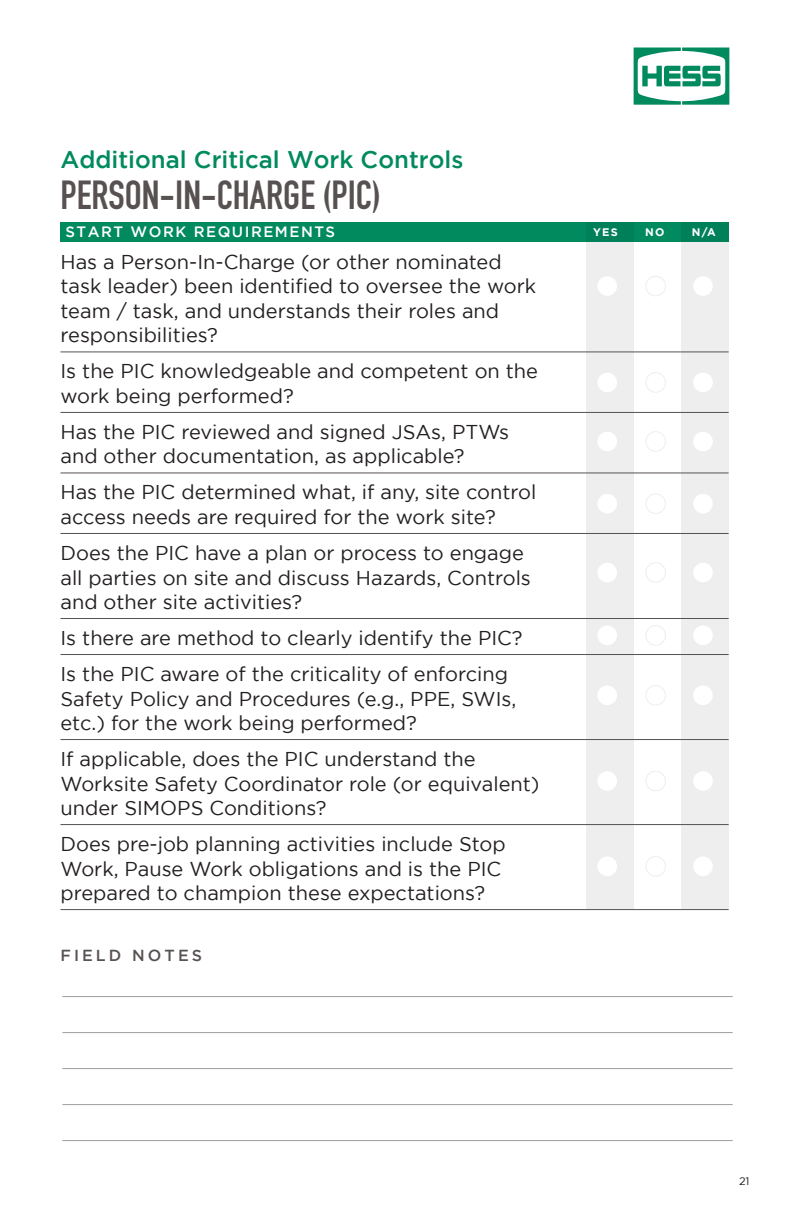
<style>
.page{position:relative;width:792px;height:1224px;background:#fff}
.page>*{position:absolute;margin:0;border:0;box-sizing:border-box;transform-origin:0 0}
.t1{font:700 40px "DIN Condensed";color:#575251}
.t2{font:500 24px "Gotham";color:#008a5e}
.t3{font:20px/24.4px "Gotham";color:#231f20}
.t4{font:500 16px "Gotham";letter-spacing:.19em;color:#575251}
.t5{font:500 15px "Gotham";letter-spacing:.1em;color:#fff}
.t6{font:700 11px "Gotham";color:#fff}
.t7{font:11px "Gotham";color:#231f20}
</style>
<div class="page">
<svg style="left:634px;top:48px;width:95px;height:57px"></svg>
<div style="left:60px;top:222px;width:669px;height:19px;background:#008a5e"></div>
<div style="left:681px;top:222px;width:48px;height:687px;background:#eeeeef"></div>
<div style="left:586px;top:222px;width:48px;height:687px;background:#eeeeef"></div>
<hr style="left:60px;top:351px;width:669px;height:1px;background:#575251">
<hr style="left:60px;top:412px;width:669px;height:1px;background:#575251">
<hr style="left:60px;top:472px;width:669px;height:1px;background:#575251">
<hr style="left:60px;top:533px;width:669px;height:1px;background:#575251">
<hr style="left:60px;top:618px;width:669px;height:1px;background:#575251">
<hr style="left:60px;top:654px;width:669px;height:1px;background:#575251">
<hr style="left:60px;top:739px;width:669px;height:1px;background:#575251">
<hr style="left:60px;top:824px;width:669px;height:1px;background:#575251">
<hr style="left:60px;top:909px;width:669px;height:1px;background:#575251">
<div style="left:597px;top:276px;width:20px;height:20px;background:#fff;border-radius:50%"></div>
<div style="left:693px;top:276px;width:20px;height:20px;background:#fff;border-radius:50%"></div>
<div style="left:645px;top:276px;width:21px;height:20px;border:1px solid #eeeeef;border-radius:50%"></div>
<div style="left:597px;top:373px;width:20px;height:19px;background:#fff;border-radius:50%"></div>
<div style="left:693px;top:373px;width:20px;height:19px;background:#fff;border-radius:50%"></div>
<div style="left:645px;top:372px;width:21px;height:21px;border:1px solid #eeeeef;border-radius:50%"></div>
<div style="left:597px;top:432px;width:20px;height:19px;background:#fff;border-radius:50%"></div>
<div style="left:693px;top:432px;width:20px;height:19px;background:#fff;border-radius:50%"></div>
<div style="left:645px;top:431px;width:21px;height:21px;border:1px solid #eeeeef;border-radius:50%"></div>
<div style="left:597px;top:494px;width:20px;height:20px;background:#fff;border-radius:50%"></div>
<div style="left:693px;top:494px;width:20px;height:20px;background:#fff;border-radius:50%"></div>
<div style="left:645px;top:493px;width:21px;height:21px;border:1px solid #eeeeef;border-radius:50%"></div>
<div style="left:597px;top:563px;width:20px;height:19px;background:#fff;border-radius:50%"></div>
<div style="left:693px;top:563px;width:20px;height:19px;background:#fff;border-radius:50%"></div>
<div style="left:645px;top:562px;width:21px;height:21px;border:1px solid #eeeeef;border-radius:50%"></div>
<div style="left:597px;top:626px;width:20px;height:19px;background:#fff;border-radius:50%"></div>
<div style="left:693px;top:626px;width:20px;height:19px;background:#fff;border-radius:50%"></div>
<div style="left:645px;top:625px;width:21px;height:21px;border:1px solid #eeeeef;border-radius:50%"></div>
<div style="left:597px;top:685px;width:20px;height:20px;background:#fff;border-radius:50%"></div>
<div style="left:693px;top:685px;width:20px;height:20px;background:#fff;border-radius:50%"></div>
<div style="left:645px;top:685px;width:21px;height:21px;border:1px solid #eeeeef;border-radius:50%"></div>
<div style="left:597px;top:771px;width:20px;height:20px;background:#fff;border-radius:50%"></div>
<div style="left:693px;top:771px;width:20px;height:20px;background:#fff;border-radius:50%"></div>
<div style="left:645px;top:771px;width:21px;height:20px;border:1px solid #eeeeef;border-radius:50%"></div>
<div style="left:597px;top:857px;width:20px;height:19px;background:#fff;border-radius:50%"></div>
<div style="left:693px;top:857px;width:20px;height:19px;background:#fff;border-radius:50%"></div>
<div style="left:645px;top:856px;width:21px;height:21px;border:1px solid #eeeeef;border-radius:50%"></div>
<hr style="left:62px;top:996px;width:671px;height:1px;background:#a19d9c">
<hr style="left:62px;top:1032px;width:671px;height:1px;background:#a19d9c">
<hr style="left:62px;top:1068px;width:671px;height:1px;background:#a19d9c">
<hr style="left:62px;top:1104px;width:671px;height:1px;background:#a19d9c">
<hr style="left:62px;top:1140px;width:671px;height:1px;background:#a19d9c">
<p class="t2" style="left:60px;top:146px;width:404px">Additional Critical Work Controls</p>
<p class="t1" style="left:60px;top:168px;width:322px">PERSON-IN-CHARGE (PIC)</p>
<p class="t5" style="left:65px;top:223px;width:271px">START WORK REQUIREMENTS</p>
<p class="t6" style="left:593px;top:226px;width:26px">YES</p>
<p class="t6" style="left:645px;top:226px;width:21px">NO</p>
<p class="t6" style="left:692px;top:226px;width:26px">N/A</p>
<p class="t3" style="left:60px;top:249px;width:477px">Has a Person-In-Charge (or other nominated task leader) been identified to oversee the work team / task, and understands their roles and responsibilities?</p>
<p class="t3" style="left:60px;top:359px;width:479px">Is the PIC knowledgeable and competent on the work being performed?</p>
<p class="t3" style="left:60px;top:419px;width:450px">Has the PIC reviewed and signed JSAs, PTWs and other documentation, as applicable?</p>
<p class="t3" style="left:60px;top:480px;width:477px">Has the PIC determined what, if any, site control access needs are required for the work site?</p>
<p class="t3" style="left:60px;top:540px;width:472px">Does the PIC have a plan or process to engage all parties on site and discuss Hazards, Controls and other site activities?</p>
<p class="t3" style="left:60px;top:625px;width:464px">Is there are method to clearly identify the PIC?</p>
<p class="t3" style="left:60px;top:661px;width:457px">Is the PIC aware of the criticality of enforcing<br>Safety Policy and Procedures (e.g., PPE, SWIs, etc.) for the work being performed?</p>
<p class="t3" style="left:60px;top:746px;width:481px">If applicable, does the PIC understand the<br>Worksite Safety Coordinator role (or equivalent) under SIMOPS Conditions?</p>
<p class="t3" style="left:60px;top:832px;width:447px">Does pre-job planning activities include Stop<br>Work, Pause Work obligations and is the PIC prepared to champion these expectations?</p>
<p class="t4" style="left:61px;top:946px;width:143px">FIELD NOTES</p>
<p class="t7" style="left:739px;top:1175px;width:12px">21</p>
</div>
